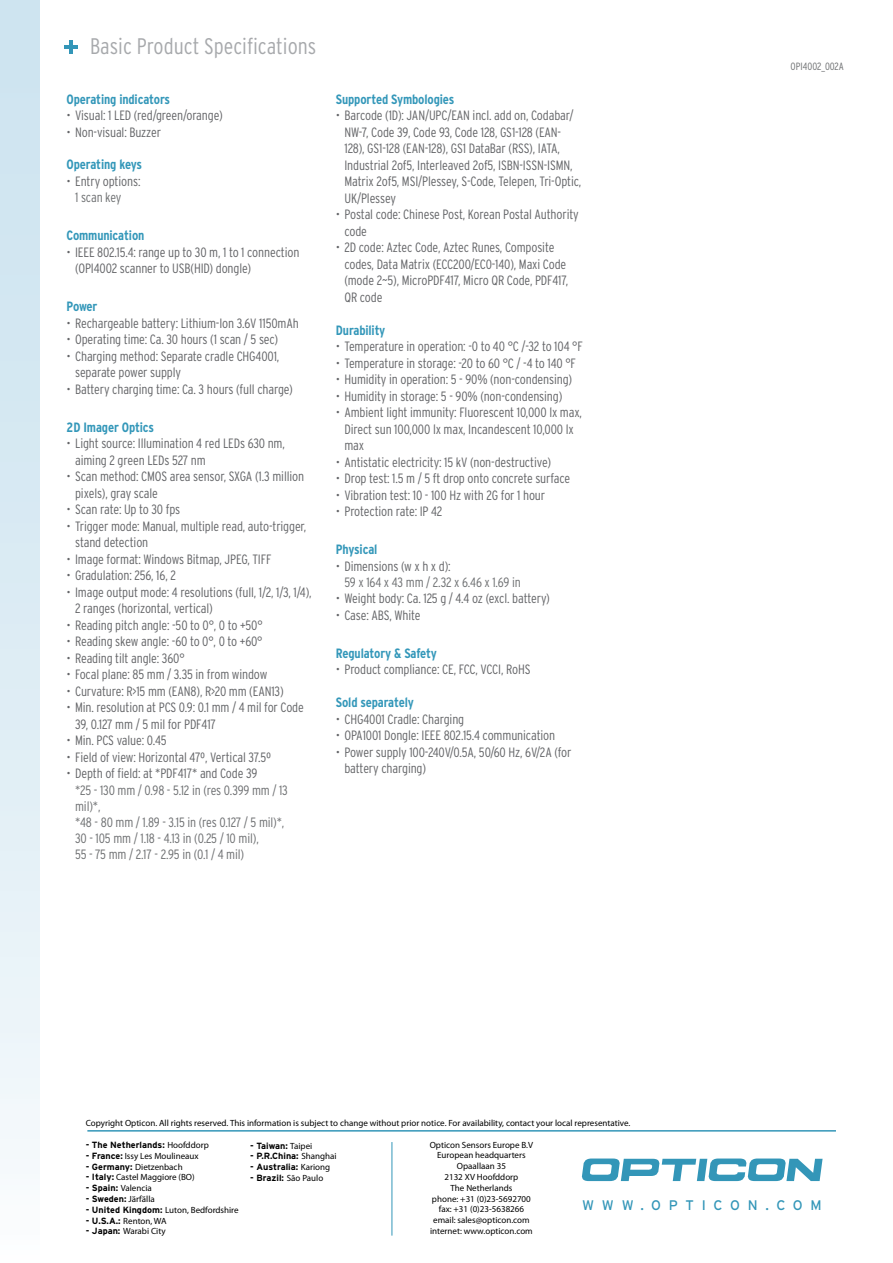
<style>
.page{position:relative;width:893px;height:1263px;background:#fff}
.page>*{position:absolute;margin:0;border:0;box-sizing:border-box;transform-origin:0 0}
.t1{font:300 condensed 22.5px "Interstate";color:#a7a9ac}
.t2{font:13.95px "Interstate";letter-spacing:.56em;color:#3396b8}
.t3{font:300 condensed 13.5px/16.5px "Interstate";letter-spacing:-.01em;color:#636467}
.t4{font:300 condensed 13.5px/16.2px "Interstate";letter-spacing:-.01em;color:#6d6f71}
.t5{font:700 condensed 13.5px "Interstate";letter-spacing:-.01em;color:#3397b9}
.t6{font:300 condensed 10.5px "Interstate";color:#6d6f71}
.t7{font:9px/10.8px "Myriad Pro";color:#000;text-align:center}
.t8{font:700 9px "Interstate";color:#000}
.s1{font-family:"Myriad Pro";font-weight:400}
.s2{font-family:"Interstate";font-weight:700}
</style>
<div class="page">
<div style="left:0;top:0;width:40px;height:1263px;background:linear-gradient(to bottom,#c8e1ee,#f6fafc)"></div>
<hr style="left:65px;top:45px;width:13px;height:4px;background:#3396b8">
<hr style="left:70px;top:40px;width:3px;height:14px;background:#3396b8">
<hr style="left:87px;top:1130px;width:749px;height:1px;background:#3396b8">
<hr style="left:392px;top:1142px;width:1px;height:93px;background:#3396b8">
<svg style="left:581px;top:1158px;width:242px;height:23px"></svg>
<h1 class="t1" style="left:90px;top:33px;width:228px">Basic Product Specifications</h1>
<p class="t5" style="left:67px;top:91px;width:105px">Operating indicators</p>
<p class="t3" style="left:67px;top:107px;width:158px">• Visual: 1 LED (red/green/orange)</p>
<p class="t3" style="left:67px;top:124px;width:96px">• Non-visual: Buzzer</p>
<p class="t5" style="left:67px;top:157px;width:77px">Operating keys</p>
<p class="t3" style="left:67px;top:173px;width:75px">• Entry options:</p>
<p class="t4" style="left:75px;top:189px;width:48px">1 scan key</p>
<p class="t5" style="left:67px;top:228px;width:79px">Communication</p>
<p class="t3" style="left:75px;top:244px;width:226px;text-indent:-9px">• IEEE 802.15.4: range up to 30 m, 1 to 1 connection (OPI4002 scanner to USB(HID) dongle)</p>
<p class="t5" style="left:67px;top:299px;width:32px">Power</p>
<p class="t3" style="left:67px;top:315px;width:234px">• Rechargeable battery: Lithium-Ion 3.6V 1150mAh</p>
<p class="t3" style="left:67px;top:331px;width:213px">• Operating time: Ca. 30 hours (1 scan / 5 sec)</p>
<p class="t3" style="left:75px;top:348px;width:206px;text-indent:-9px">• Charging method: Separate cradle CHG4001, separate power supply</p>
<p class="t3" style="left:67px;top:381px;width:228px">• Battery charging time: Ca. 3 hours (full charge)</p>
<p class="t5" style="left:67px;top:420px;width:89px">2D Imager Optics</p>
<p class="t3" style="left:75px;top:435px;width:211px;text-indent:-9px">• Light source: Illumination 4 red LEDs 630 nm, aiming 2 green LEDs 527 nm</p>
<p class="t3" style="left:75px;top:468px;width:231px;text-indent:-9px">• Scan method: CMOS area sensor, SXGA (1.3 million pixels), gray scale</p>
<p class="t3" style="left:67px;top:501px;width:115px">• Scan rate: Up to 30 fps</p>
<p class="t3" style="left:75px;top:518px;width:233px;text-indent:-9px">• Trigger mode: Manual, multiple read, auto-trigger, stand detection</p>
<p class="t3" style="left:67px;top:551px;width:206px">• Image format: Windows Bitmap, JPEG, TIFF</p>
<p class="t3" style="left:67px;top:567px;width:111px">• Gradulation: 256, 16, 2</p>
<p class="t3" style="left:75px;top:584px;width:238px;text-indent:-9px">• Image output mode: 4 resolutions (full, 1/2, 1/3, 1/4),<br>2 ranges (horizontal, vertical)</p>
<p class="t3" style="left:67px;top:617px;width:198px">• Reading pitch angle: -50 to 0°, 0 to +50°</p>
<p class="t3" style="left:67px;top:633px;width:197px">• Reading skew angle: -60 to 0°, 0 to +60°</p>
<p class="t3" style="left:67px;top:650px;width:120px">• Reading tilt angle: 360°</p>
<p class="t3" style="left:67px;top:666px;width:202px">• Focal plane: 85 mm / 3.35 in from window</p>
<p class="t3" style="left:67px;top:683px;width:219px">• Curvature: R&gt;15 mm (EAN8), R&gt;20 mm (EAN13)</p>
<p class="t3" style="left:75px;top:699px;width:230px;text-indent:-9px">• Min. resolution at PCS 0.9: 0.1 mm / 4 mil for Code<br>39, 0.127 mm / 5 mil for PDF417</p>
<p class="t3" style="left:67px;top:732px;width:102px">• Min. PCS value: 0.45</p>
<p class="t3" style="left:67px;top:749px;width:206px">• Field of view: Horizontal 47º, Vertical 37.5º</p>
<p class="t3" style="left:67px;top:765px;width:192px">• Depth of field: at *PDF417* and Code 39</p>
<p class="t4" style="left:75px;top:782px;width:214px">*25 - 130 mm / 0.98 - 5.12 in (res 0.399 mm / 13 mil)*,<br>*48 - 80 mm / 1.89 - 3.15 in (res 0.127 / 5 mil)*, 30 - 105 mm / 1.18 - 4.13 in (0.25 / 10 mil),<br>55 - 75 mm / 2.17 - 2.95 in (0.1 / 4 mil)</p>
<p class="t5" style="left:336px;top:91px;width:120px">Supported Symbologies</p>
<p class="t3" style="left:344px;top:107px;width:238px;text-indent:-9px">• Barcode (1D): JAN/UPC/EAN incl. add on, Codabar/ NW-7, Code 39, Code 93, Code 128, GS1-128 (EAN-128), GS1-128 (EAN-128), GS1 DataBar (RSS), IATA, Industrial 2of5, Interleaved 2of5, ISBN-ISSN-ISMN, Matrix 2of5, MSI/Plessey, S-Code, Telepen, Tri-Optic, UK/Plessey</p>
<p class="t3" style="left:344px;top:206px;width:236px;text-indent:-9px">• Postal code: Chinese Post, Korean Postal Authority code</p>
<p class="t3" style="left:344px;top:239px;width:225px;text-indent:-9px">• 2D code: Aztec Code, Aztec Runes, Composite codes, Data Matrix (ECC200/EC0-140), Maxi Code (mode 2~5), MicroPDF417, Micro QR Code, PDF417, QR code</p>
<p class="t5" style="left:336px;top:322px;width:51px">Durability</p>
<p class="t3" style="left:336px;top:338px;width:248px">• Temperature in operation: -0 to 40 °C /-32 to 104 °F</p>
<p class="t3" style="left:336px;top:354px;width:242px">• Temperature in storage: -20 to 60 °C / -4 to 140 °F</p>
<p class="t3" style="left:336px;top:371px;width:238px">• Humidity in operation: 5 - 90% (non-condensing)</p>
<p class="t3" style="left:336px;top:387px;width:228px">• Humidity in storage: 5 - 90% (non-condensing)</p>
<p class="t3" style="left:344px;top:404px;width:239px;text-indent:-9px">• Ambient light immunity: Fluorescent 10,000 lx max,<br>Direct sun 100,000 lx max, Incandescent 10,000 lx max</p>
<p class="t3" style="left:336px;top:453px;width:217px">• Antistatic electricity: 15 kV (non-destructive)</p>
<p class="t3" style="left:336px;top:470px;width:236px">• Drop test: 1.5 m / 5 ft drop onto concrete surface</p>
<p class="t3" style="left:336px;top:486px;width:211px">• Vibration test: 10 - 100 Hz with 2G for 1 hour</p>
<p class="t3" style="left:336px;top:503px;width:108px">• Protection rate: IP 42</p>
<p class="t5" style="left:336px;top:542px;width:43px">Physical</p>
<p class="t3" style="left:336px;top:557px;width:116px">• Dimensions (w x h x d):</p>
<p class="t4" style="left:344px;top:574px;width:178px">59 x 164 x 43 mm / 2.32 x 6.46 x 1.69 in</p>
<p class="t3" style="left:336px;top:590px;width:215px">• Weight body: Ca. 125 g / 4.4 oz (excl. battery)</p>
<p class="t3" style="left:336px;top:607px;width:86px">• Case: ABS, White</p>
<p class="t5" style="left:336px;top:646px;width:102px">Regulatory &amp; Safety</p>
<p class="t3" style="left:336px;top:661px;width:196px">• Product compliance: CE, FCC, VCCI, RoHS</p>
<p class="t5" style="left:336px;top:695px;width:79px">Sold separately</p>
<p class="t3" style="left:336px;top:710px;width:130px">• CHG4001 Cradle: Charging</p>
<p class="t3" style="left:336px;top:727px;width:221px">• OPA1001 Dongle: IEEE 802.15.4 communication</p>
<p class="t3" style="left:344px;top:743px;width:229px;text-indent:-9px">• Power supply 100-240V/0.5A, 50/60 Hz, 6V/2A (for battery charging)</p>
<p class="t6" style="left:791px;top:60px;width:55px">OPI4002_002A</p>
<p class="t7" style="left:86px;top:1118px;width:546px">Copyright Opticon. All rights reserved. This information is subject to change without prior notice. For availability, contact your local representative.</p>
<p class="t8" style="left:86px;top:1140px;width:125px">- The Netherlands: <span class="s1">Hoofddorp</span></p>
<p class="t7" style="left:86px;top:1150px;width:115px"><span class="s2">- France:</span> Issy Les Moulineaux</p>
<p class="t7" style="left:86px;top:1161px;width:98px"><span class="s2">- Germany:</span> Dietzenbach</p>
<p class="t7" style="left:86px;top:1172px;width:110px"><span class="s2">- Italy:</span> Castel Maggiore (BO)</p>
<p class="t7" style="left:86px;top:1183px;width:68px"><span class="s2">- Spain:</span> Valencia</p>
<p class="t8" style="left:86px;top:1194px;width:71px">- Sweden: <span class="s1">Järfälla</span></p>
<p class="t7" style="left:86px;top:1204px;width:154px"><span class="s2">- United Kingdom:</span> Luton, Bedfordshire</p>
<p class="t7" style="left:86px;top:1215px;width:82px"><span class="s2">- U.S.A.:</span> Renton, WA</p>
<p class="t7" style="left:86px;top:1226px;width:81px"><span class="s2">- Japan:</span> Warabi City</p>
<p class="t7" style="left:430px;top:1139px;width:105px">Opticon Sensors Europe B.V<br>European headquarters<br>Opaallaan 35<br>2132 XV Hoofddorp<br>The Netherlands<br>phone: +31 (0)23-5692700 fax: +31 (0)23-5638266 email: sales@opticon.com internet: www.opticon.com</p>
<p class="t8" style="left:250px;top:1140px;width:64px">- Taiwan: <span class="s1">Taipei</span></p>
<p class="t8" style="left:250px;top:1151px;width:88px">- P.R.China: <span class="s1">Shanghai</span></p>
<p class="t8" style="left:250px;top:1162px;width:81px">- Australia: <span class="s1">Kariong</span></p>
<p class="t8" style="left:250px;top:1173px;width:74px">- Brazil: <span class="s1">São Paulo</span></p>
<p class="t2" style="left:582px;top:1197px;width:241px">WWW.OPTICON.COM</p>
</div>
